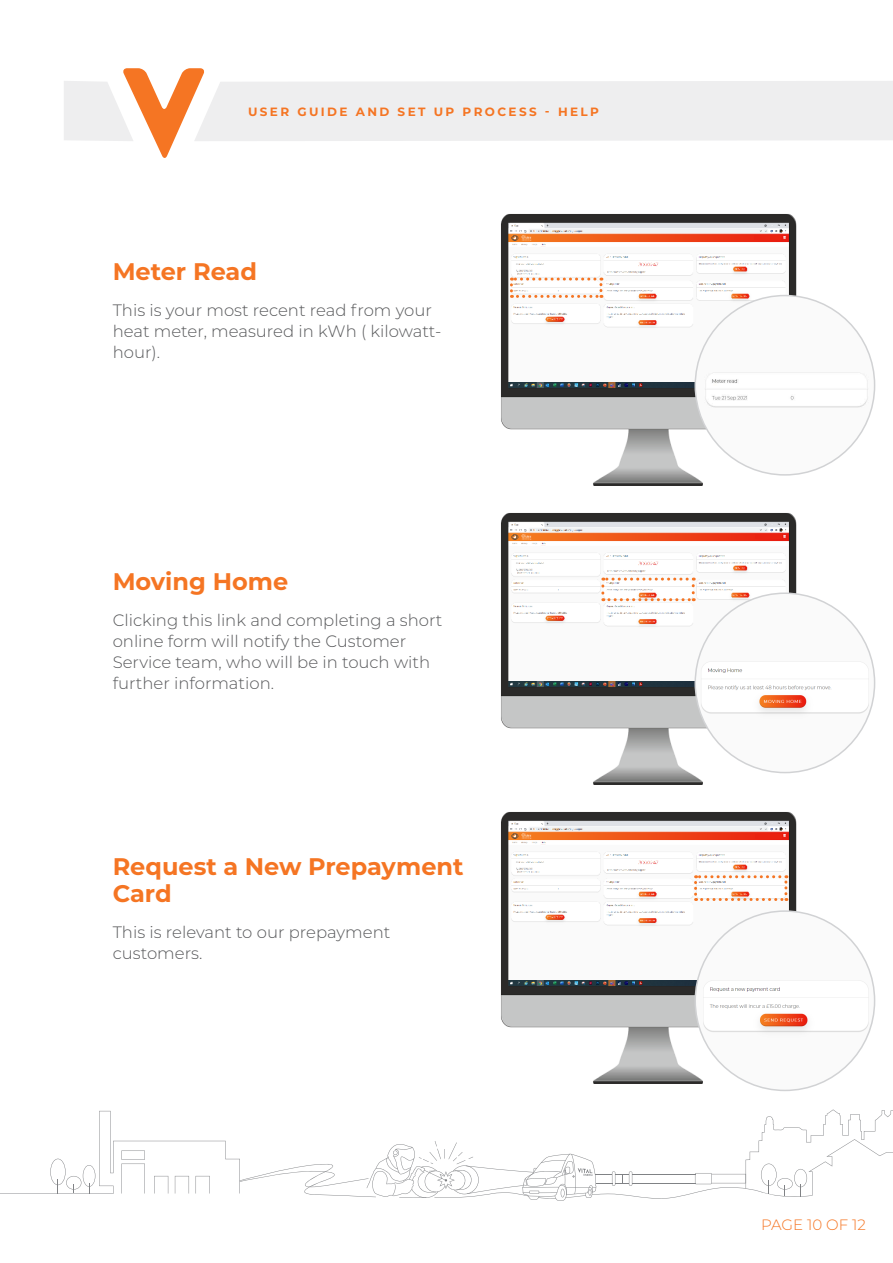
<style>
.page{position:relative;width:893px;height:1263px;background:#fff}
.page>*{position:absolute;margin:0;border:0;box-sizing:border-box;transform-origin:0 0}
.vital_page_intro{font:700 24px/27px "Montserrat";color:#f57523}
.vital_page_intro-2{font:300 16.5px/21px "Montserrat";color:#57585a}
.vital_page_intro-3{font:300 15px "Montserrat";color:#f57523}
.t1{font:700 12px "Montserrat";letter-spacing:.2em;color:#f57523}
</style>
<div class="page">
<svg style="left:0;top:1109px;width:893px;height:92px"></svg>
<svg style="left:64px;top:68px;width:829px;height:90px"></svg>
<img style="left:501px;top:214px;width:297px;height:272px">
<svg style="left:510px;top:278px;width:92px;height:20px"></svg>
<img style="left:501px;top:513px;width:298px;height:272px">
<img style="left:501px;top:812px;width:296px;height:277px">
<svg style="left:601px;top:578px;width:94px;height:23px"></svg>
<svg style="left:694px;top:875px;width:93px;height:26px"></svg>
<div style="left:695px;top:296px;width:180px;height:179px;background:#fafafa;border-radius:50%"></div>
<img style="left:705px;top:379px;width:167px;height:34px">
<div style="left:695px;top:593px;width:180px;height:179px;background:#fafafa;border-radius:50%"></div>
<img style="left:699px;top:668px;width:172px;height:51px">
<div style="left:695px;top:911px;width:180px;height:179px;background:#fafafa;border-radius:50%"></div>
<img style="left:699px;top:987px;width:172px;height:50px">
<hr style="left:756px;top:834px;width:26px;height:4px;background:#ea2210">
<div style="left:756px;top:534px;width:26px;height:5px;background:#ea2210"></div>
<div style="left:755px;top:235px;width:26px;height:5px;background:#ea2210"></div>
<p class="t1" style="left:248px;top:103px;width:352px">USER GUIDE AND SET UP PROCESS - HELP</p>
<p class="vital_page_intro" style="left:113px;top:257px;width:146px">Meter Read</p>
<p class="vital_page_intro-2" style="left:113px;top:299px;width:330px">This is your most recent read from your heat meter, measured in kWh ( kilowatt&shy;hour).</p>
<p class="vital_page_intro" style="left:113px;top:567px;width:177px">Moving Home</p>
<p class="vital_page_intro-2" style="left:113px;top:609px;width:331px">Clicking this link and completing a short online form will notify the Customer Service team, who will be in touch with further information.</p>
<p class="vital_page_intro" style="left:113px;top:852px;width:352px">Request a New Prepayment<br>Card</p>
<p class="vital_page_intro-2" style="left:113px;top:921px;width:279px">This is relevant to our prepayment customers.</p>
<p class="vital_page_intro-3" style="left:761px;top:1215px;width:106px">PAGE 10 OF 12</p>
</div>
